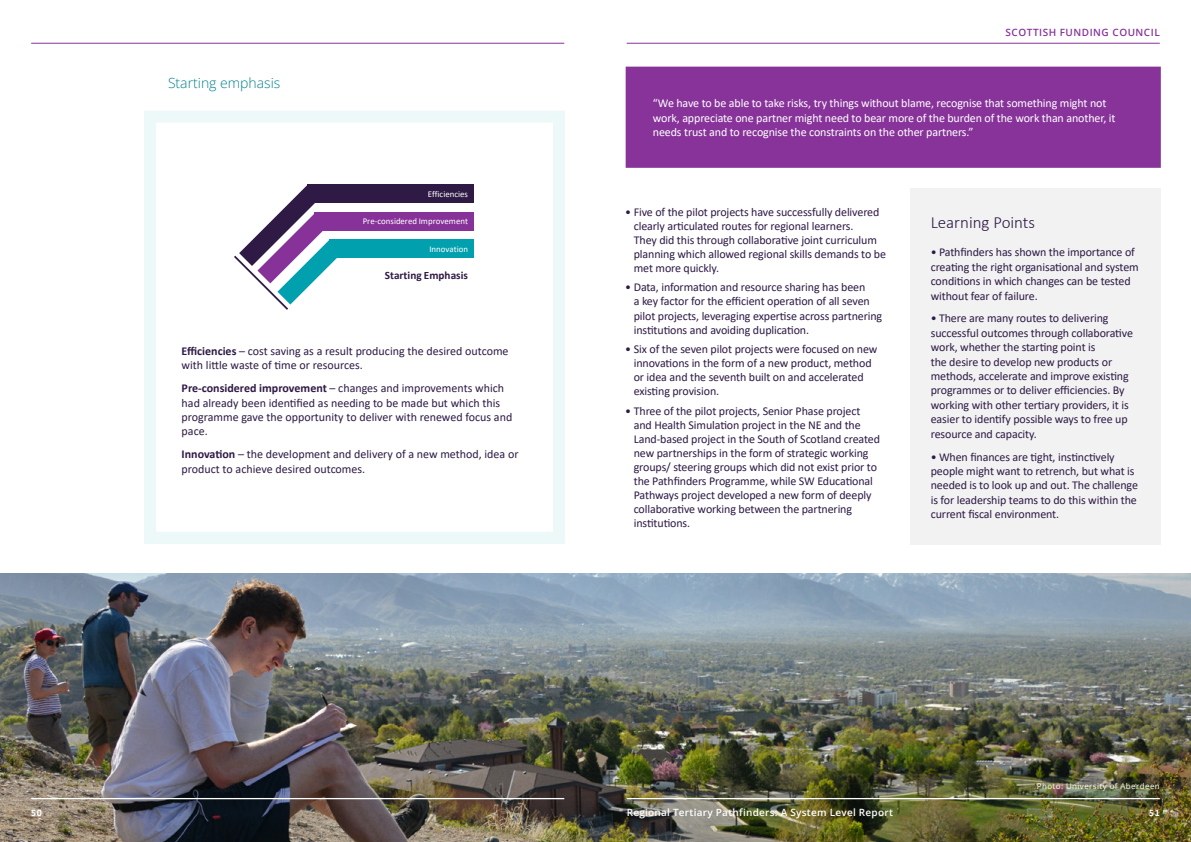
<style>
.page{position:relative;width:1191px;height:842px;background:#fff}
.page>*{position:absolute;margin:0;border:0;box-sizing:border-box;transform-origin:0 0}
.Paragraph{font:300 17px "Calibri";color:#2e1a45}
.Header_3{font:300 14px "Open Sans";color:#00828e}
.Paragraph-2{font:12px/14.4px "Calibri";letter-spacing:-.01em;color:#2e1a45}
.Bulletpoint{font:12px/14px "Calibri";letter-spacing:-.01em;color:#2e1a45}
.Paragraph-3{font:12px/14.4px "Calibri";letter-spacing:-.01em;color:#fff}
.t1{font:700 11.2px "Calibri";color:#2f1a45}
.t2{font:600 10px "Open Sans";letter-spacing:.025em;color:#fff}
.t3{font:600 10px "Open Sans";letter-spacing:.05em;color:#873399}
.PageNumber{font:700 10px "Calibri";color:#fff}
.t4{font:8.8px "Calibri";color:#fff}
.t5{font:8px "Open Sans";letter-spacing:.05em;color:#fff}
.s1{font-weight:700}
</style>
<div class="page">
<img style="left:0;top:573px;width:1191px;height:269px">
<hr style="left:626px;top:43px;width:533px;height:1px;background:#873399">
<hr style="left:626px;top:798px;width:533px;height:1px;background:#fff">
<hr style="left:31px;top:43px;width:533px;height:1px;background:#873399">
<hr style="left:31px;top:798px;width:533px;height:1px;background:#fff">
<div style="left:625px;top:66px;width:536px;height:102px;background:#873399"></div>
<svg style="left:144px;top:111px;width:421px;height:433px"></svg>
<div style="left:307px;top:185px;width:167px;height:18px;background:#2f1a45"></div>
<div style="left:315px;top:212px;width:159px;height:18px;background:#873299"></div>
<div style="left:329px;top:240px;width:145px;height:18px;background:#00a0ae"></div>
<svg style="left:232px;top:185px;width:110px;height:125px"></svg>
<div style="left:910px;top:188px;width:250px;height:357px;background:#f2f2f2"></div>
<h3 class="Header_3" style="left:168px;top:73px;width:114px">Starting emphasis</h3>
<p class="t4" style="left:428px;top:188px;width:42px">Efficiencies</p>
<p class="t4" style="left:363px;top:215px;width:107px">Pre-considered Improvement</p>
<p class="t4" style="left:429px;top:243px;width:40px">Innovation</p>
<p class="t1" style="left:385px;top:268px;width:85px">Starting Emphasis</p>
<p class="Paragraph-2" style="left:182px;top:343px;width:328px"><span class="s1">Efficiencies</span> – cost saving as a result producing the desired outcome with little waste of time or resources.</p>
<p class="Paragraph-2" style="left:182px;top:381px;width:332px"><span class="s1">Pre-considered improvement</span> – changes and improvements which had already been identified as needing to be made but which this programme gave the opportunity to deliver with renewed focus and pace.</p>
<p class="Paragraph-2" style="left:182px;top:447px;width:338px"><span class="s1">Innovation</span> – the development and delivery of a new method, idea or product to achieve desired outcomes.</p>
<p class="t3" style="left:1005px;top:26px;width:156px">SCOTTISH FUNDING COUNCIL</p>
<p class="Paragraph-3" style="left:653px;top:96px;width:464px">“We have to be able to take risks, try things without blame, recognise that something might not work, appreciate one partner might need to bear more of the burden of the work than another, it needs trust and to recognise the constraints on the other partners.”</p>
<p class="Bulletpoint" style="left:634px;top:205px;width:254px;text-indent:-9px">• Five of the pilot projects have successfully delivered clearly articulated routes for regional learners.<br>They did this through collaborative joint curriculum planning which allowed regional skills demands to be met more quickly.</p>
<p class="Bulletpoint" style="left:634px;top:280px;width:250px;text-indent:-9px">• Data, information and resource sharing has been<br>a key factor for the efficient operation of all seven pilot projects, leveraging expertise across partnering institutions and avoiding duplication.</p>
<p class="Bulletpoint" style="left:634px;top:342px;width:245px;text-indent:-9px">• Six of the seven pilot projects were focused on new innovations in the form of a new product, method or idea and the seventh built on and accelerated existing provision.</p>
<p class="Bulletpoint" style="left:634px;top:404px;width:248px;text-indent:-9px">• Three of the pilot projects, Senior Phase project and Health Simulation project in the NE and the Land-based project in the South of Scotland created new partnerships in the form of strategic working groups/ steering groups which did not exist prior to the Pathfinders Programme, while SW Educational Pathways project developed a new form of deeply collaborative working between the partnering institutions.</p>
<p class="Paragraph" style="left:930px;top:212px;width:106px">Learning Points</p>
<p class="Paragraph-2" style="left:930px;top:245px;width:209px">• Pathfinders has shown the importance of creating the right organisational and system conditions in which changes can be tested without fear of failure.</p>
<p class="Paragraph-2" style="left:930px;top:311px;width:204px">• There are many routes to delivering successful outcomes through collaborative work, whether the starting point is<br>the desire to develop new products or methods, accelerate and improve existing programmes or to deliver efficiencies. By working with other tertiary providers, it is easier to identify possible ways to free up resource and capacity.</p>
<p class="Paragraph-2" style="left:930px;top:449px;width:209px">• When finances are tight, instinctively people might want to retrench, but what is needed is to look up and out. The challenge is for leadership teams to do this within the current fiscal environment.</p>
<p class="t5" style="left:1036px;top:781px;width:124px">Photo: University of Aberdeen</p>
<p class="PageNumber" style="left:31px;top:806px;width:12px">50</p>
<p class="t2" style="left:626px;top:806px;width:268px">Regional Tertiary Pathfinders: A System Level Report</p>
<p class="PageNumber" style="left:1149px;top:806px;width:12px">51</p>
</div>
